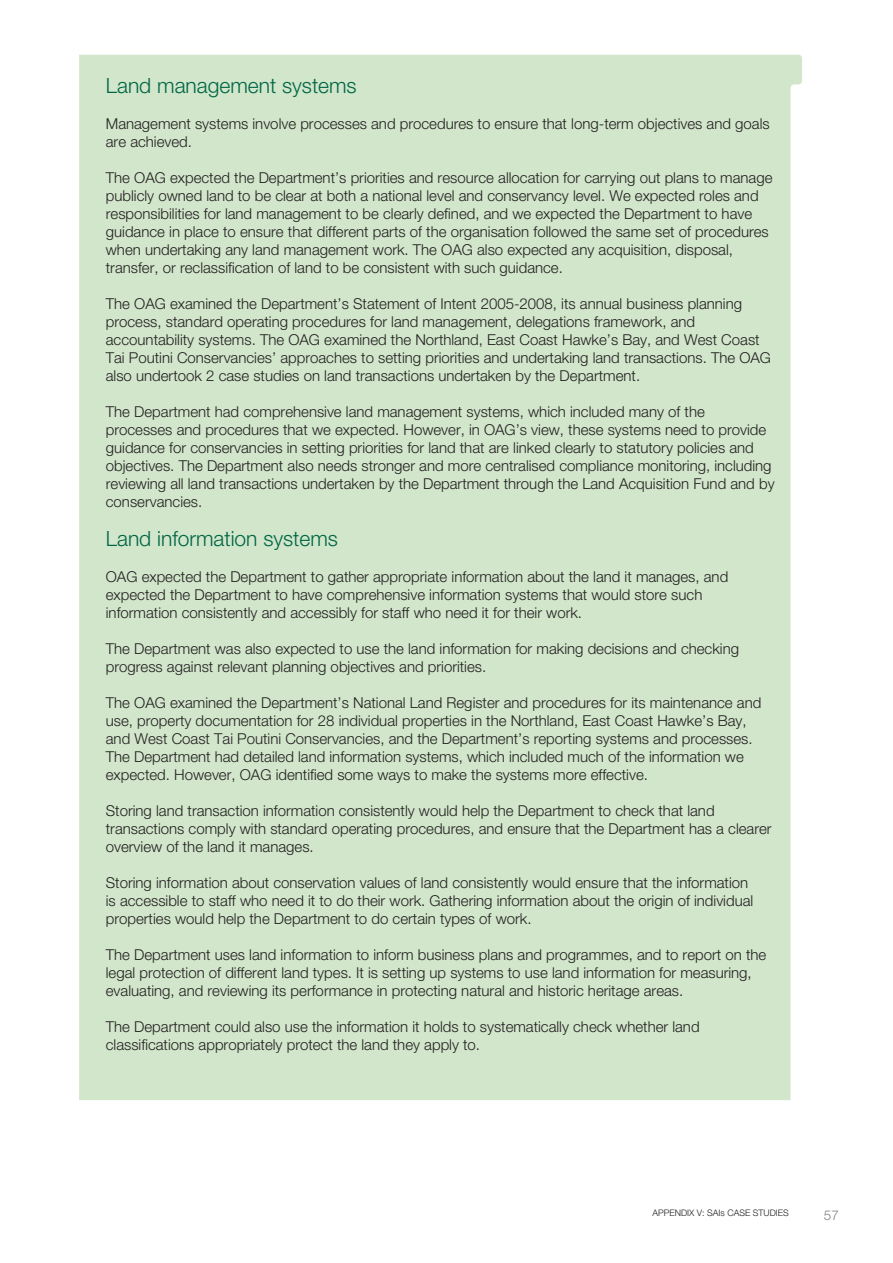
<style>
.page{position:relative;width:893px;height:1263px;background:#fff}
.page>*{position:absolute;margin:0;border:0;box-sizing:border-box;transform-origin:0 0}
.t1{font:300 21px "Helvetica Neue";color:#064}
.t2{font:300 15px/18px "Helvetica Neue";color:#231f20}
.t3{font:300 13.5px "Helvetica Neue";color:#808285}
.t4{font:300 9px "Helvetica Neue";color:#231f20}
</style>
<div class="page">
<div style="left:79px;top:55px;width:723px;height:1045px;background:#d1e6cb"></div>
<h1 class="t1" style="left:106px;top:73px;width:252px">Land management systems</h1>
<p class="t2" style="left:106px;top:114px;width:665px">Management systems involve processes and procedures to ensure that long-term objectives and goals are achieved.</p>
<p class="t2" style="left:106px;top:168px;width:668px">The OAG expected the Department’s priorities and resource allocation for carrying out plans to manage publicly owned land to be clear at both a national level and conservancy level. We expected roles and responsibilities for land management to be clearly defined, and we expected the Department to have guidance in place to ensure that different parts of the organisation followed the same set of procedures when undertaking any land management work. The OAG also expected any acquisition, disposal, transfer, or reclassification of land to be consistent with such guidance.</p>
<p class="t2" style="left:106px;top:294px;width:667px">The OAG examined the Department’s Statement of Intent 2005-2008, its annual business planning process, standard operating procedures for land management, delegations framework, and accountability systems. The OAG examined the Northland, East Coast Hawke’s Bay, and West Coast Tai Poutini Conservancies’ approaches to setting priorities and undertaking land transactions. The OAG also undertook 2 case studies on land transactions undertaken by the Department.</p>
<p class="t2" style="left:106px;top:402px;width:670px">The Department had comprehensive land management systems, which included many of the processes and procedures that we expected. However, in OAG’s view, these systems need to provide guidance for conservancies in setting priorities for land that are linked clearly to statutory policies and objectives. The Department also needs stronger and more centralised compliance monitoring, including reviewing all land transactions undertaken by the Department through the Land Acquisition Fund and by conservancies.</p>
<h1 class="t1" style="left:106px;top:526px;width:234px">Land information systems</h1>
<p class="t2" style="left:106px;top:567px;width:624px">OAG expected the Department to gather appropriate information about the land it manages, and expected the Department to have comprehensive information systems that would store such information consistently and accessibly for staff who need it for their work.</p>
<p class="t2" style="left:106px;top:639px;width:635px">The Department was also expected to use the land information for making decisions and checking progress against relevant planning objectives and priorities.</p>
<p class="t2" style="left:106px;top:693px;width:657px">The OAG examined the Department’s National Land Register and procedures for its maintenance and use, property documentation for 28 individual properties in the Northland, East Coast Hawke’s Bay, and West Coast Tai Poutini Conservancies, and the Department’s reporting systems and processes.<br>The Department had detailed land information systems, which included much of the information we expected. However, OAG identified some ways to make the systems more effective.</p>
<p class="t2" style="left:106px;top:801px;width:667px">Storing land transaction information consistently would help the Department to check that land transactions comply with standard operating procedures, and ensure that the Department has a clearer overview of the land it manages.</p>
<p class="t2" style="left:106px;top:873px;width:649px">Storing information about conservation values of land consistently would ensure that the information is accessible to staff who need it to do their work. Gathering information about the origin of individual properties would help the Department to do certain types of work.</p>
<p class="t2" style="left:106px;top:945px;width:662px">The Department uses land information to inform business plans and programmes, and to report on the legal protection of different land types. It is setting up systems to use land information for measuring, evaluating, and reviewing its performance in protecting natural and historic heritage areas.</p>
<p class="t2" style="left:106px;top:1017px;width:595px">The Department could also use the information it holds to systematically check whether land classifications appropriately protect the land they apply to.</p>
<p class="t4" style="left:652px;top:1207px;width:138px">APPENDIX V: SAIs CASE STUDIES</p>
<p class="t3" style="left:824px;top:1206px;width:17px">57</p>
</div>
